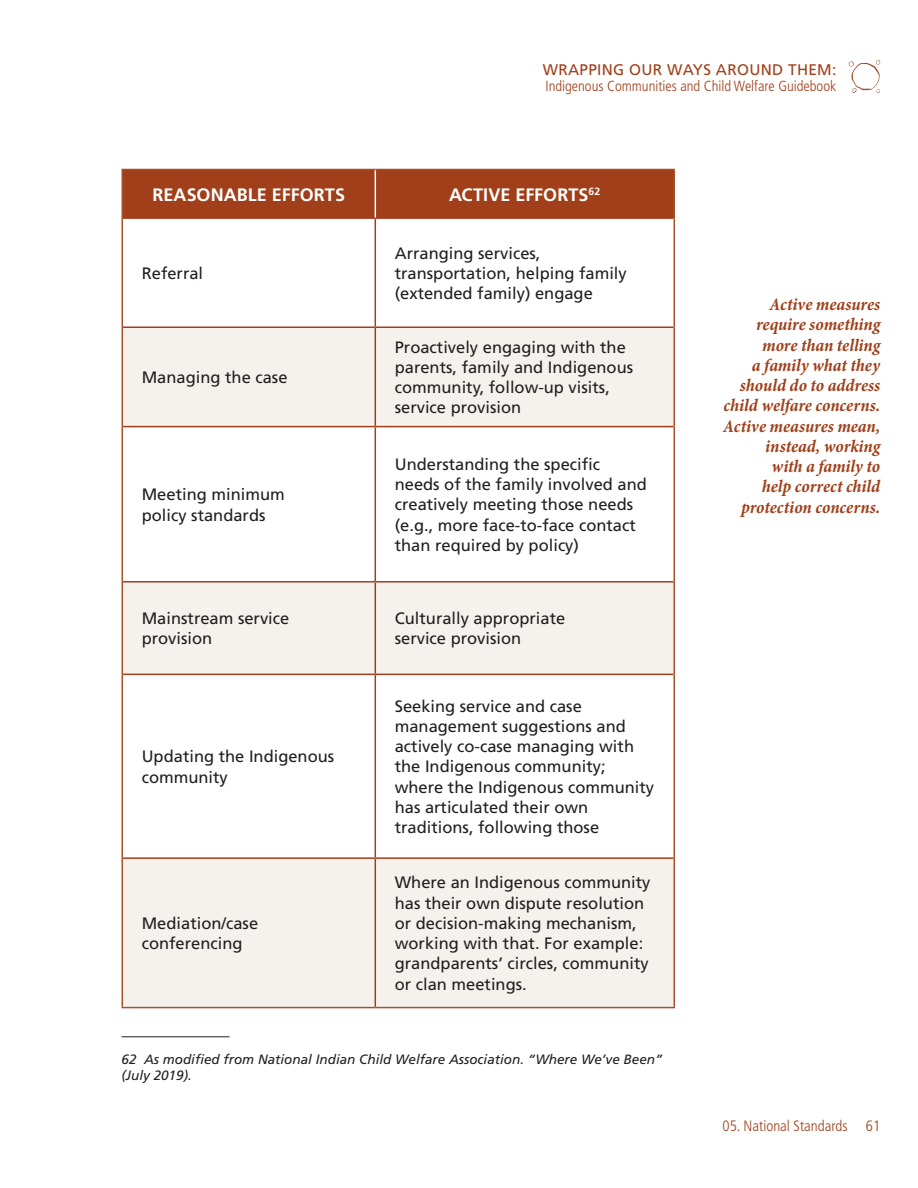
<style>
.page{position:relative;width:918px;height:1188px;background:#fff}
.page>*{position:absolute;margin:0;border:0;box-sizing:border-box;transform-origin:0 0}
.Pullquote{font:italic 700 condensed 18px/20.2px "Minion Pro";letter-spacing:-.005em;color:#a03f19;text-align:right}
.Table_-_H1{font:700 18px "Frutiger LT Std";letter-spacing:.005em;color:#fff}
.Table_-_Paragraph{font:16.5px/20.2px "Frutiger LT Std";color:#231f20}
.t1{font:15.3px "Frutiger LT Std";letter-spacing:.02em;color:#a03f19}
.t2{font:300 condensed 15px "Frutiger LT Std";color:#a03f19}
.t3{font:300 condensed 14.7px "Frutiger LT Std";color:#a03f19}
.Footnote{font:italic 13.5px/16.2px "Frutiger LT Std";color:#231f20}
</style>
<div class="page">
<svg style="left:849px;top:60px;width:31px;height:33px"></svg>
<div style="left:123px;top:170px;width:551px;height:47px;background:#a03f19"></div>
<svg style="left:374px;top:219px;width:300px;height:107px"></svg>
<svg style="left:123px;top:328px;width:551px;height:679px;fill:#f5f2ee"></svg>
<hr style="left:122px;top:169px;width:253px;height:1px;background:#a85128">
<hr style="left:122px;top:170px;width:1px;height:48px;background:#a85128">
<hr style="left:375px;top:169px;width:300px;height:1px;background:#a85128">
<hr style="left:674px;top:170px;width:1px;height:48px;background:#a85128">
<hr style="left:122px;top:218px;width:1px;height:109px;background:#a85128">
<hr style="left:674px;top:218px;width:1px;height:109px;background:#a85128">
<hr style="left:122px;top:327px;width:1px;height:100px;background:#a85128">
<hr style="left:674px;top:327px;width:1px;height:100px;background:#a85128">
<hr style="left:122px;top:427px;width:1px;height:155px;background:#a85128">
<hr style="left:674px;top:427px;width:1px;height:155px;background:#a85128">
<hr style="left:122px;top:582px;width:1px;height:92px;background:#a85128">
<hr style="left:674px;top:582px;width:1px;height:92px;background:#a85128">
<hr style="left:122px;top:674px;width:1px;height:184px;background:#a85128">
<hr style="left:674px;top:674px;width:1px;height:184px;background:#a85128">
<hr style="left:122px;top:858px;width:1px;height:149px;background:#a85128">
<hr style="left:674px;top:858px;width:1px;height:149px;background:#a85128">
<hr style="left:122px;top:1007px;width:253px;height:1px;background:#a85128">
<hr style="left:375px;top:1007px;width:300px;height:1px;background:#a85128">
<hr style="left:123px;top:217px;width:252px;height:2px;background:#a03f19">
<hr style="left:375px;top:217px;width:299px;height:2px;background:#a03f19">
<hr style="left:375px;top:219px;width:1px;height:107px;background:#a03f19">
<hr style="left:123px;top:326px;width:252px;height:2px;background:#a03f19">
<hr style="left:375px;top:326px;width:299px;height:2px;background:#a03f19">
<hr style="left:375px;top:328px;width:1px;height:98px;background:#a03f19">
<hr style="left:123px;top:426px;width:252px;height:1px;background:#a03f19">
<hr style="left:375px;top:426px;width:299px;height:1px;background:#a03f19">
<hr style="left:375px;top:427px;width:1px;height:154px;background:#a03f19">
<hr style="left:123px;top:581px;width:252px;height:2px;background:#a03f19">
<hr style="left:375px;top:581px;width:299px;height:2px;background:#a03f19">
<hr style="left:375px;top:583px;width:1px;height:91px;background:#a03f19">
<hr style="left:123px;top:674px;width:252px;height:1px;background:#a03f19">
<hr style="left:375px;top:674px;width:299px;height:1px;background:#a03f19">
<hr style="left:375px;top:675px;width:1px;height:182px;background:#a03f19">
<hr style="left:123px;top:857px;width:252px;height:2px;background:#a03f19">
<hr style="left:375px;top:857px;width:299px;height:2px;background:#a03f19">
<hr style="left:375px;top:859px;width:1px;height:148px;background:#a03f19">
<hr style="left:375px;top:170px;width:1px;height:47px;background:#fff">
<hr style="left:122px;top:1036px;width:108px;height:1px;background:#231f20">
<p class="t1" style="left:543px;top:60px;width:295px">WRAPPING OUR WAYS AROUND THEM:</p>
<p class="t3" style="left:545px;top:78px;width:292px">Indigenous Communities and Child Welfare Guidebook</p>
<p class="Table_-_H1" style="left:152px;top:184px;width:194px">REASONABLE EFFORTS</p>
<p class="Table_-_H1" style="left:449px;top:184px;width:153px">ACTIVE EFFORTS<sup>62</sup></p>
<p class="Table_-_Paragraph" style="left:142px;top:263px;width:63px">Referral</p>
<p class="Table_-_Paragraph" style="left:142px;top:367px;width:147px">Managing the case</p>
<p class="Table_-_Paragraph" style="left:142px;top:484px;width:145px">Meeting minimum policy standards</p>
<p class="Table_-_Paragraph" style="left:395px;top:243px;width:233px">Arranging services, transportation, helping family (extended family) engage</p>
<p class="Table_-_Paragraph" style="left:395px;top:337px;width:240px">Proactively engaging with the parents, family and Indigenous community, follow-up visits, service provision</p>
<p class="Table_-_Paragraph" style="left:395px;top:454px;width:254px">Understanding the specific needs of the family involved and creatively meeting those needs (e.g., more face-to-face contact than required by policy)</p>
<p class="Table_-_Paragraph" style="left:142px;top:608px;width:149px">Mainstream service provision</p>
<p class="Table_-_Paragraph" style="left:395px;top:608px;width:172px">Culturally appropriate service provision</p>
<p class="Table_-_Paragraph" style="left:142px;top:747px;width:194px">Updating the Indigenous community</p>
<p class="Table_-_Paragraph" style="left:142px;top:913px;width:118px">Mediation/case conferencing</p>
<p class="Table_-_Paragraph" style="left:395px;top:696px;width:261px">Seeking service and case management suggestions and actively co-case managing with the Indigenous community; where the Indigenous community has articulated their own traditions, following those</p>
<p class="Table_-_Paragraph" style="left:395px;top:873px;width:257px">Where an Indigenous community has their own dispute resolution or decision-making mechanism, working with that. For example: grandparents’ circles, community or clan meetings.</p>
<p class="Footnote" style="left:122px;top:1051px;width:543px">62 As modified from National Indian Child Welfare Association. “Where We’ve Been” (July 2019).</p>
<p class="Pullquote" style="left:723px;top:294px;width:158px">Active measures require something more than telling<br>a family what they should do to address child welfare concerns.<br>Active measures mean, instead, working<br>with a family to<br>help correct child protection concerns.</p>
<p class="t2" style="left:723px;top:1117px;width:159px">05. National Standards 61</p>
</div>
